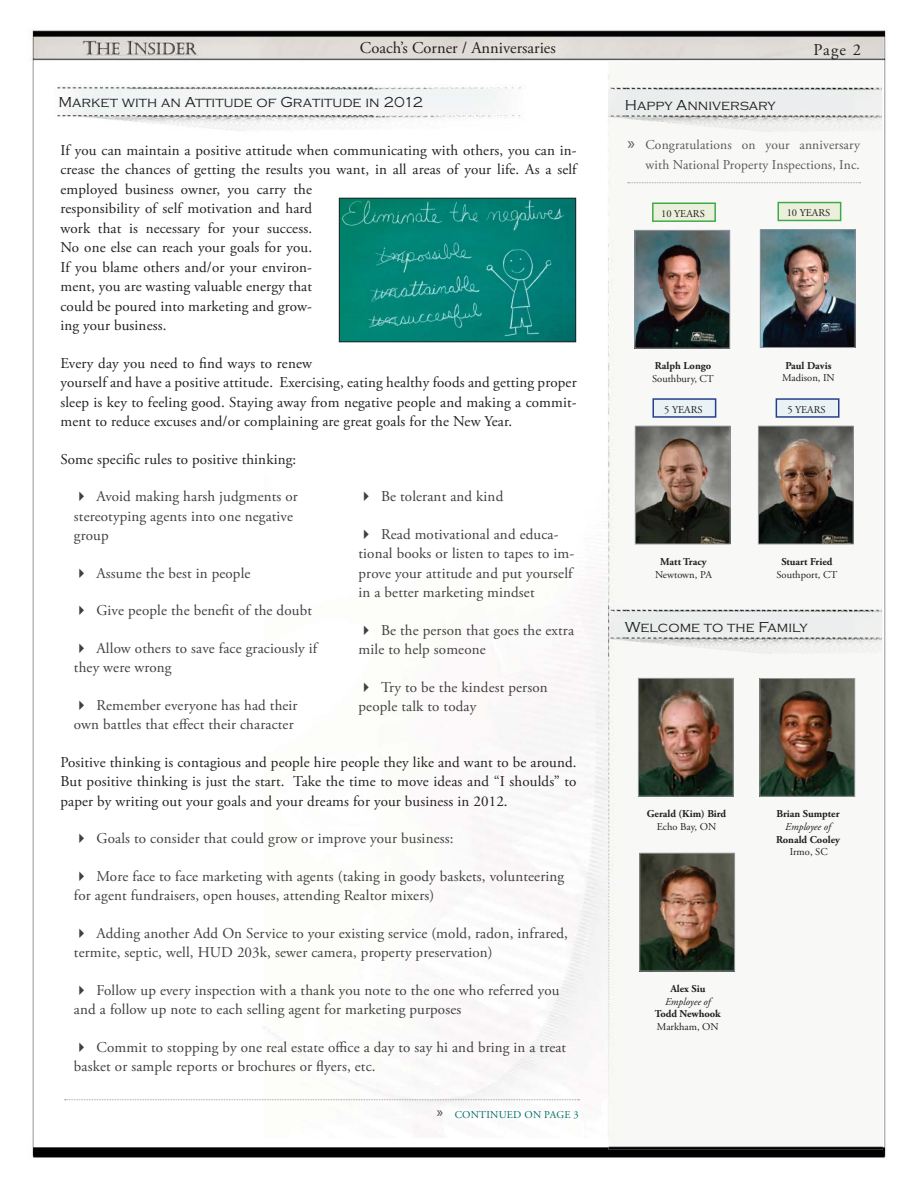
<style>
.page{position:relative;width:918px;height:1188px;background:#fff}
.page>*{position:absolute;margin:0;border:0;box-sizing:border-box;transform-origin:0 0}
.t1{font:16.5px "Adobe Garamond Pro";color:#231f20}
.t2{font:15px/19.5px "Adobe Garamond Pro";letter-spacing:.01em;color:#404041}
.t3{font:15px/19.5px "Adobe Garamond Pro";letter-spacing:.01em;color:#231f20}
.t4{font:300 15px "Copperplate Gothic";color:#231f20}
.t5{font:13.5px/19.5px "Adobe Garamond Pro";letter-spacing:.01em;color:#58595b;text-align:right}
.t6{font:10.5px "Adobe Garamond Pro";color:#231f20}
.t7{font:700 10.5px "Adobe Garamond Pro";color:#231f20}
.t8{font:italic 10.5px "Adobe Garamond Pro";color:#231f20}
.t9{font:10.5px "Adobe Garamond Pro";letter-spacing:.025em;color:#006c67}
.s1{font-family:"Myriad Pro";font-size:15px;color:#404041}
.s2{font-family:"Myriad Pro";font-size:18px}
</style>
<div class="page">
<img style="left:32px;top:30px;width:854px;height:1128px">
<img style="left:59px;top:73px;width:550px;height:1065px">
<img style="left:609px;top:62px;width:274px;height:1088px">
<img style="left:54px;top:85px;width:473px;height:48px">
<svg style="left:628px;top:182px;width:233px;height:1px"></svg>
<img style="left:609px;top:84px;width:272px;height:50px">
<img style="left:637px;top:232px;width:91px;height:115px">
<div style="left:635px;top:230px;width:95px;height:119px;border:1px solid #939598"></div>
<img style="left:652px;top:202px;width:64px;height:20px">
<img style="left:640px;top:680px;width:92px;height:115px">
<div style="left:638px;top:678px;width:96px;height:119px;border:1px solid #939598"></div>
<img style="left:637px;top:428px;width:92px;height:114px">
<div style="left:635px;top:426px;width:96px;height:118px;border:1px solid #939598"></div>
<img style="left:652px;top:398px;width:64px;height:20px">
<img style="left:760px;top:428px;width:92px;height:114px">
<div style="left:758px;top:426px;width:96px;height:118px;border:1px solid #939598"></div>
<img style="left:776px;top:398px;width:63px;height:20px">
<img style="left:762px;top:231px;width:92px;height:115px">
<div style="left:760px;top:229px;width:96px;height:119px;border:1px solid #939598"></div>
<img style="left:778px;top:202px;width:63px;height:19px">
<img style="left:609px;top:606px;width:272px;height:50px">
<img style="left:641px;top:855px;width:92px;height:114px">
<div style="left:639px;top:853px;width:96px;height:118px;border:1px solid #939598"></div>
<img style="left:761px;top:680px;width:92px;height:115px">
<div style="left:759px;top:678px;width:96px;height:119px;border:1px solid #939598"></div>
<svg style="left:65px;top:1099px;width:515px;height:1px"></svg>
<img style="left:341px;top:200px;width:233px;height:140px">
<div style="left:339px;top:198px;width:237px;height:144px;border:1px solid #231f20"></div>
<svg style="left:80px;top:492px;width:4px;height:9px"></svg>
<svg style="left:80px;top:568px;width:4px;height:10px"></svg>
<svg style="left:80px;top:606px;width:4px;height:9px"></svg>
<svg style="left:80px;top:643px;width:4px;height:10px"></svg>
<svg style="left:80px;top:700px;width:4px;height:10px"></svg>
<svg style="left:80px;top:834px;width:4px;height:9px"></svg>
<svg style="left:80px;top:871px;width:4px;height:10px"></svg>
<svg style="left:80px;top:928px;width:4px;height:10px"></svg>
<svg style="left:80px;top:985px;width:4px;height:10px"></svg>
<svg style="left:80px;top:1042px;width:4px;height:10px"></svg>
<svg style="left:364px;top:492px;width:5px;height:9px"></svg>
<svg style="left:364px;top:530px;width:5px;height:9px"></svg>
<svg style="left:364px;top:626px;width:5px;height:9px"></svg>
<svg style="left:364px;top:683px;width:5px;height:9px"></svg>
<p class="t1" style="left:360px;top:41px;width:197px">Coach’s Corner / Anniversaries</p>
<p class="t4" style="left:59px;top:93px;width:366px">Market with an Attitude of Gratitude in 2012</p>
<p class="t3" style="left:60px;top:142px;width:518px">If you can maintain a positive attitude when communicating with others, you can in&shy;crease the chances of getting the results you want, in all areas of your life. As a self employed business owner, you carry the<br>responsibility of self motivation and hard<br>work that is necessary for your success.<br>No one else can reach your goals for you.<br>If you blame others and/or your environ-<br>ment, you are wasting valuable energy that<br>could be poured into marketing and grow-<br>ing your business.</p>
<p class="t3" style="left:60px;top:355px;width:518px">Every day you need to find ways to renew<br>yourself and have a positive attitude. Exercising, eating healthy foods and getting proper sleep is key to feeling good. Staying away from negative people and making a commit&shy;ment to reduce excuses and/or complaining are great goals for the New Year.</p>
<p class="t3" style="left:60px;top:451px;width:237px">Some specific rules to positive thinking:</p>
<p class="t2" style="left:74px;top:488px;width:225px;text-indent:22px">Avoid making harsh judgments or stereotyping agents into one negative group</p>
<p class="t2" style="left:96px;top:565px;width:156px">Assume the best in people</p>
<p class="t2" style="left:96px;top:602px;width:217px">Give people the benefit of the doubt</p>
<p class="t2" style="left:74px;top:640px;width:245px;text-indent:22px">Allow others to save face graciously if they were wrong</p>
<p class="t2" style="left:74px;top:697px;width:225px;text-align:right">Remember everyone has had their own battles that effect their character</p>
<p class="t3" style="left:60px;top:754px;width:518px;text-align:justify">Positive thinking is contagious and people hire people they like and want to be around.<br>But positive thinking is just the start. Take the time to move ideas and “I shoulds” to paper by writing out your goals and your dreams for your business in 2012.</p>
<p class="t2" style="left:96px;top:830px;width:359px">Goals to consider that could grow or improve your business:</p>
<p class="t2" style="left:74px;top:868px;width:492px;text-indent:22px">More face to face marketing with agents (taking in goody baskets, volunteering for agent fundraisers, open houses, attending Realtor mixers)</p>
<p class="t2" style="left:74px;top:925px;width:496px;text-indent:22px">Adding another Add On Service to your existing service (mold, radon, infrared, termite, septic, well, HUD 203k, sewer camera, property preservation)</p>
<p class="t2" style="left:74px;top:982px;width:487px;text-indent:22px">Follow up every inspection with a thank you note to the one who referred you and a follow up note to each selling agent for marketing purposes</p>
<p class="t2" style="left:74px;top:1039px;width:494px;text-indent:22px">Commit to stopping by one real estate office a day to say hi and bring in a treat basket or sample reports or brochures or flyers, etc.</p>
<p class="t9" style="left:437px;top:1111px;width:144px"><span class="s1">»</span> CONTINUED ON PAGE 3</p>
<p class="t2" style="left:381px;top:488px;width:124px">Be tolerant and kind</p>
<p class="t2" style="left:359px;top:526px;width:217px;text-indent:22px">Read motivational and educa&shy;tional books or listen to tapes to im&shy;prove your attitude and put yourself in a better marketing mindset</p>
<p class="t2" style="left:359px;top:622px;width:217px;text-indent:22px">Be the person that goes the extra mile to help someone</p>
<p class="t2" style="left:359px;top:679px;width:191px;text-indent:22px">Try to be the kindest person people talk to today</p>
<p class="t4" style="left:625px;top:96px;width:152px">Happy Anniversary</p>
<p class="t1" style="left:814px;top:43px;width:49px">Page 2</p>
<p class="t5" style="left:627px;top:136px;width:234px"><span class="s2">»</span> Congratulations on your anniversary with National Property Inspections, Inc.</p>
<p class="t6" style="left:661px;top:209px;width:45px">10 YEARS</p>
<p class="t6" style="left:787px;top:209px;width:45px">10 YEARS</p>
<p class="t7" style="left:655px;top:362px;width:58px">Ralph Longo</p>
<p class="t6" style="left:652px;top:374px;width:63px">Southbury, CT</p>
<p class="t7" style="left:785px;top:361px;width:48px">Paul Davis</p>
<p class="t6" style="left:782px;top:374px;width:54px">Madison, IN</p>
<p class="t6" style="left:664px;top:405px;width:40px">5 YEARS</p>
<p class="t6" style="left:787px;top:405px;width:40px">5 YEARS</p>
<p class="t7" style="left:660px;top:558px;width:48px">Matt Tracy</p>
<p class="t6" style="left:655px;top:570px;width:58px">Newtown, PA</p>
<p class="t7" style="left:781px;top:558px;width:52px">Stuart Fried</p>
<p class="t6" style="left:777px;top:570px;width:62px">Southport, CT</p>
<p class="t4" style="left:625px;top:618px;width:184px">Welcome to the Family</p>
<p class="t7" style="left:647px;top:810px;width:81px">Gerald (Kim) Bird</p>
<p class="t6" style="left:657px;top:822px;width:61px">Echo Bay, ON</p>
<p class="t7" style="left:776px;top:810px;width:65px">Brian Sumpter</p>
<p class="t8" style="left:785px;top:820px;width:47px">Employee of</p>
<p class="t7" style="left:776px;top:835px;width:66px">Ronald Cooley</p>
<p class="t6" style="left:790px;top:848px;width:39px">Irmo, SC</p>
<p class="t7" style="left:670px;top:985px;width:37px">Alex Siu</p>
<p class="t8" style="left:665px;top:995px;width:47px">Employee of</p>
<p class="t7" style="left:655px;top:1010px;width:68px">Todd Newhook</p>
<p class="t6" style="left:657px;top:1022px;width:63px">Markham, ON</p>
</div>
